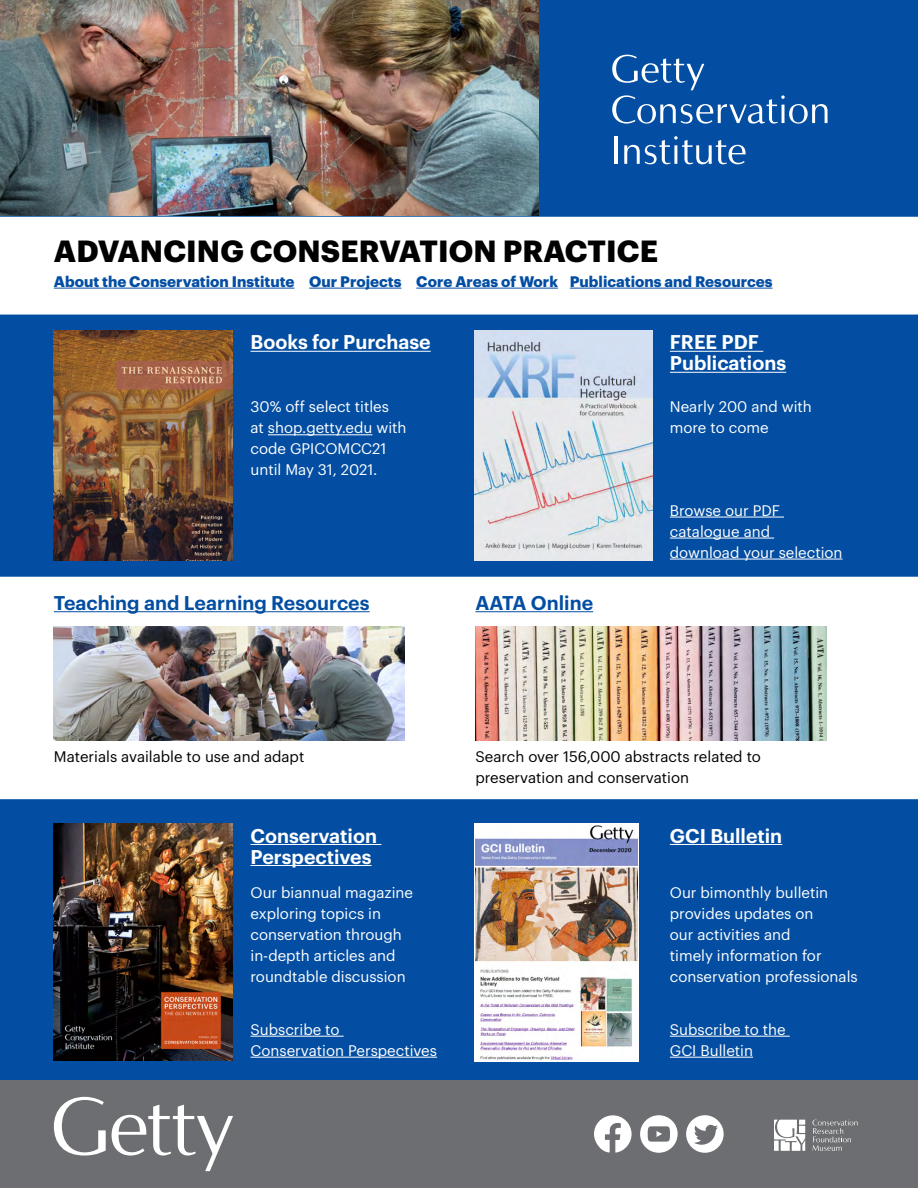
<style>
.page{position:relative;width:918px;height:1188px;background:#fff}
.page>*{position:absolute;margin:0;border:0;box-sizing:border-box;transform-origin:0 0}
.t1{font:700 30px "Graphik";letter-spacing:.005em;color:#000}
.t2{font:600 19.5px/21px "Graphik";color:#fff}
.t3{font:600 19.5px "Graphik";color:#034ea2}
.t4{font:15px/21px "Graphik";color:#fff}
.t5{font:15px/21px "Graphik";color:#000}
.t6{font:700 15px "Graphik";color:#034ea2}
</style>
<div class="page">
<div style="left:0;top:0;width:918px;height:217px;background:#034ea2"></div>
<div style="left:0;top:799px;width:918px;height:281px;background:#034ea2"></div>
<div style="left:0;top:315px;width:918px;height:262px;background:#034ea2"></div>
<div style="left:0;top:1080px;width:918px;height:108px;background:#6d6e71"></div>
<img style="left:0;top:0;width:539px;height:216px">
<svg style="left:54px;top:1097px;width:52px;height:59px"></svg>
<svg style="left:112px;top:1105px;width:121px;height:66px"></svg>
<svg style="left:774px;top:1120px;width:31px;height:31px"></svg>
<svg style="left:813px;top:1120px;width:45px;height:31px"></svg>
<svg style="left:612px;top:55px;width:216px;height:71px"></svg>
<hr style="left:615px;top:137px;width:3px;height:27px;background:#fff">
<svg style="left:624px;top:136px;width:122px;height:30px"></svg>
<hr style="left:251px;top:844px;width:130px;height:1px;background:#fff">
<hr style="left:251px;top:865px;width:121px;height:1px;background:#fff">
<hr style="left:54px;top:611px;width:316px;height:1px;background:#034ea2">
<hr style="left:475px;top:611px;width:118px;height:1px;background:#034ea2">
<hr style="left:670px;top:844px;width:112px;height:1px;background:#fff">
<hr style="left:251px;top:1036px;width:93px;height:1px;background:#fff">
<hr style="left:251px;top:1057px;width:186px;height:1px;background:#fff">
<hr style="left:670px;top:1036px;width:120px;height:1px;background:#fff">
<hr style="left:670px;top:1057px;width:83px;height:1px;background:#fff">
<img style="left:476px;top:824px;width:161px;height:238px">
<img style="left:54px;top:824px;width:179px;height:237px">
<img style="left:475px;top:626px;width:351px;height:114px">
<img style="left:54px;top:626px;width:351px;height:114px">
<svg style="left:594px;top:1115px;width:38px;height:38px"></svg>
<svg style="left:686px;top:1115px;width:38px;height:38px"></svg>
<svg style="left:640px;top:1115px;width:38px;height:38px"></svg>
<hr style="left:54px;top:288px;width:240px;height:1px;background:#034ea2">
<hr style="left:309px;top:288px;width:93px;height:1px;background:#034ea2">
<hr style="left:416px;top:288px;width:142px;height:1px;background:#034ea2">
<hr style="left:570px;top:288px;width:203px;height:1px;background:#034ea2">
<hr style="left:251px;top:351px;width:180px;height:1px;background:#fff">
<hr style="left:670px;top:351px;width:93px;height:1px;background:#fff">
<hr style="left:670px;top:372px;width:116px;height:1px;background:#fff">
<hr style="left:268px;top:434px;width:104px;height:1px;background:#fff">
<hr style="left:670px;top:517px;width:114px;height:1px;background:#fff">
<hr style="left:670px;top:538px;width:104px;height:1px;background:#fff">
<hr style="left:670px;top:559px;width:173px;height:1px;background:#fff">
<img style="left:54px;top:330px;width:178px;height:231px">
<img style="left:474px;top:330px;width:178px;height:231px">
<h1 class="t1" style="left:54px;top:228px;width:606px">ADVANCING CONSERVATION PRACTICE</h1>
<p class="t6" style="left:54px;top:270px;width:720px">About the Conservation Institute Our Projects Core Areas of Work Publications and Resources</p>
<h2 class="t2" style="left:251px;top:330px;width:182px">Books for Purchase</h2>
<h2 class="t2" style="left:670px;top:330px;width:118px">FREE PDF<br>Publications</h2>
<p class="t4" style="left:251px;top:395px;width:157px">30% off select titles<br>at shop.getty.edu with code GPICOMCC21 until May 31, 2021.</p>
<p class="t4" style="left:670px;top:395px;width:144px">Nearly 200 and with more to come</p>
<p class="t4" style="left:670px;top:498px;width:174px">Browse our PDF catalogue and download your selection</p>
<h2 class="t3" style="left:54px;top:588px;width:317px">Teaching and Learning Resources</h2>
<h2 class="t3" style="left:475px;top:588px;width:119px">AATA Online</h2>
<p class="t5" style="left:54px;top:745px;width:252px">Materials available to use and adapt</p>
<p class="t5" style="left:475px;top:745px;width:287px">Search over 156,000 abstracts related to preservation and conservation</p>
<h2 class="t2" style="left:251px;top:823px;width:128px">Conservation<br>Perspectives</h2>
<h2 class="t2" style="left:670px;top:823px;width:114px">GCI Bulletin</h2>
<p class="t4" style="left:251px;top:881px;width:164px">Our biannual magazine exploring topics in conservation through in-depth articles and roundtable discussion</p>
<p class="t4" style="left:670px;top:881px;width:189px">Our bimonthly bulletin provides updates on<br>our activities and<br>timely information for conservation professionals</p>
<p class="t4" style="left:251px;top:1017px;width:188px">Subscribe to<br>Conservation Perspectives</p>
<p class="t4" style="left:670px;top:1017px;width:117px">Subscribe to the<br>GCI Bulletin</p>
</div>
